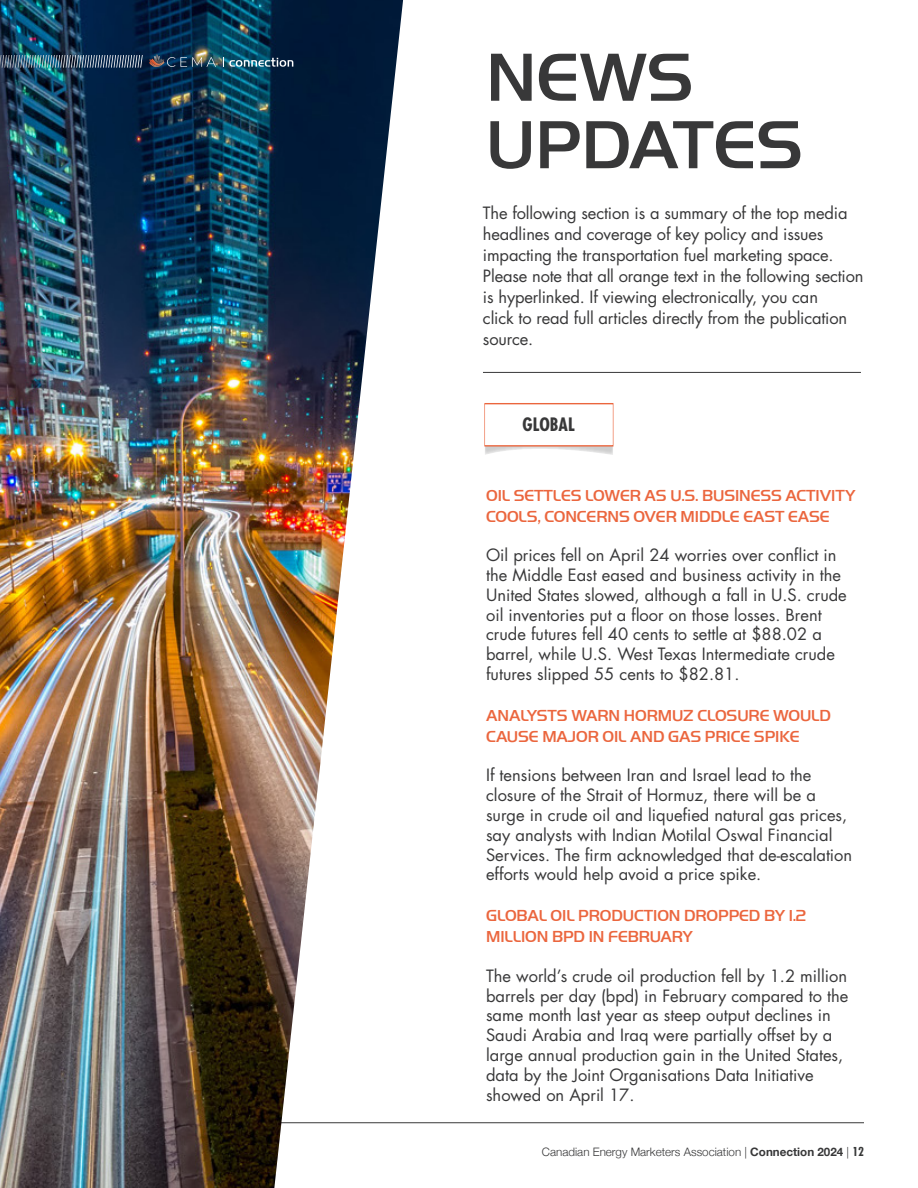
<style>
.page{position:relative;width:918px;height:1188px;background:#fff}
.page>*{position:absolute;margin:0;border:0;box-sizing:border-box;transform-origin:0 0}
.t1{font:500 70.5px "Handel Got D";color:#383839}
.t2{font:700 condensed 18px "Futura Std";color:#383839}
.t3{font:16.5px/19.8px "Futura Std";color:#383839}
.t4{font:500 16.5px/21px "Handel Got D";letter-spacing:-.005em;color:#eb663e}
.t5{font:300 11.7px "Helvetica Neue";color:#383839}
.s1{font-weight:700}
.s2{font-family:"Futura Std";font-weight:700;font-stretch:condensed;font-size:12px;color:#373838}
</style>
<div class="page">
<hr style="left:54px;top:1122px;width:810px;height:1px;background:#383839">
<img style="left:0;top:0;width:403px;height:1188px">
<svg style="left:149px;top:54px;width:67px;height:15px"></svg>
<svg style="left:223px;top:57px;width:70px;height:10px"></svg>
<img style="left:0;top:55px;width:143px;height:13px">
<hr style="left:483px;top:372px;width:378px;height:1px;background:#383839">
<svg style="left:485px;top:446px;width:128px;height:9px"></svg>
<div style="left:484px;top:403px;width:130px;height:43px;border:1px solid #eb663e"></div>
<p class="t1" style="left:486px;top:37px;width:209px">NEWS</p>
<p class="t1" style="left:486px;top:105px;width:318px">UPDATES</p>
<p class="t3" style="left:483px;top:203px;width:382px;line-height:21px">The following section is a summary of the top media headlines and coverage of key policy and issues impacting the transportation fuel marketing space.<br>Please note that all orange text in the following section is hyperlinked. If viewing electronically, you can<br>click to read full articles directly from the publication source.</p>
<p class="t2" style="left:523px;top:414px;width:54px">GLOBAL</p>
<p class="t4" style="left:486px;top:484px;width:371px">OIL SETTLES LOWER AS U.S. BUSINESS ACTIVITY<br>COOLS, CONCERNS OVER MIDDLE EAST EASE</p>
<p class="t3" style="left:486px;top:545px;width:362px">Oil prices fell on April 24 worries over conflict in the Middle East eased and business activity in the United States slowed, although a fall in U.S. crude oil inventories put a floor on those losses. Brent crude futures fell 40 cents to settle at $88.02 a barrel, while U.S. West Texas Intermediate crude futures slipped 55 cents to $82.81.</p>
<p class="t4" style="left:486px;top:704px;width:346px">ANALYSTS WARN HORMUZ CLOSURE WOULD<br>CAUSE MAJOR OIL AND GAS PRICE SPIKE</p>
<p class="t3" style="left:486px;top:766px;width:368px">If tensions between Iran and Israel lead to the closure of the Strait of Hormuz, there will be a surge in crude oil and liquefied natural gas prices, say analysts with Indian Motilal Oswal Financial Services. The firm acknowledged that de-escalation efforts would help avoid a price spike.</p>
<p class="t4" style="left:486px;top:905px;width:322px">GLOBAL OIL PRODUCTION DROPPED BY 1.2<br>MILLION BPD IN FEBRUARY</p>
<p class="t3" style="left:486px;top:966px;width:364px">The world’s crude oil production fell by 1.2 million barrels per day (bpd) in February compared to the same month last year as steep output declines in Saudi Arabia and Iraq were partially offset by a large annual production gain in the United States, data by the Joint Organisations Data Initiative showed on April 17.</p>
<p class="t5" style="left:542px;top:1143px;width:324px">Canadian Energy Marketers Association | <span class="s1">Connection 2024</span> | <span class="s2">12</span></p>
</div>
